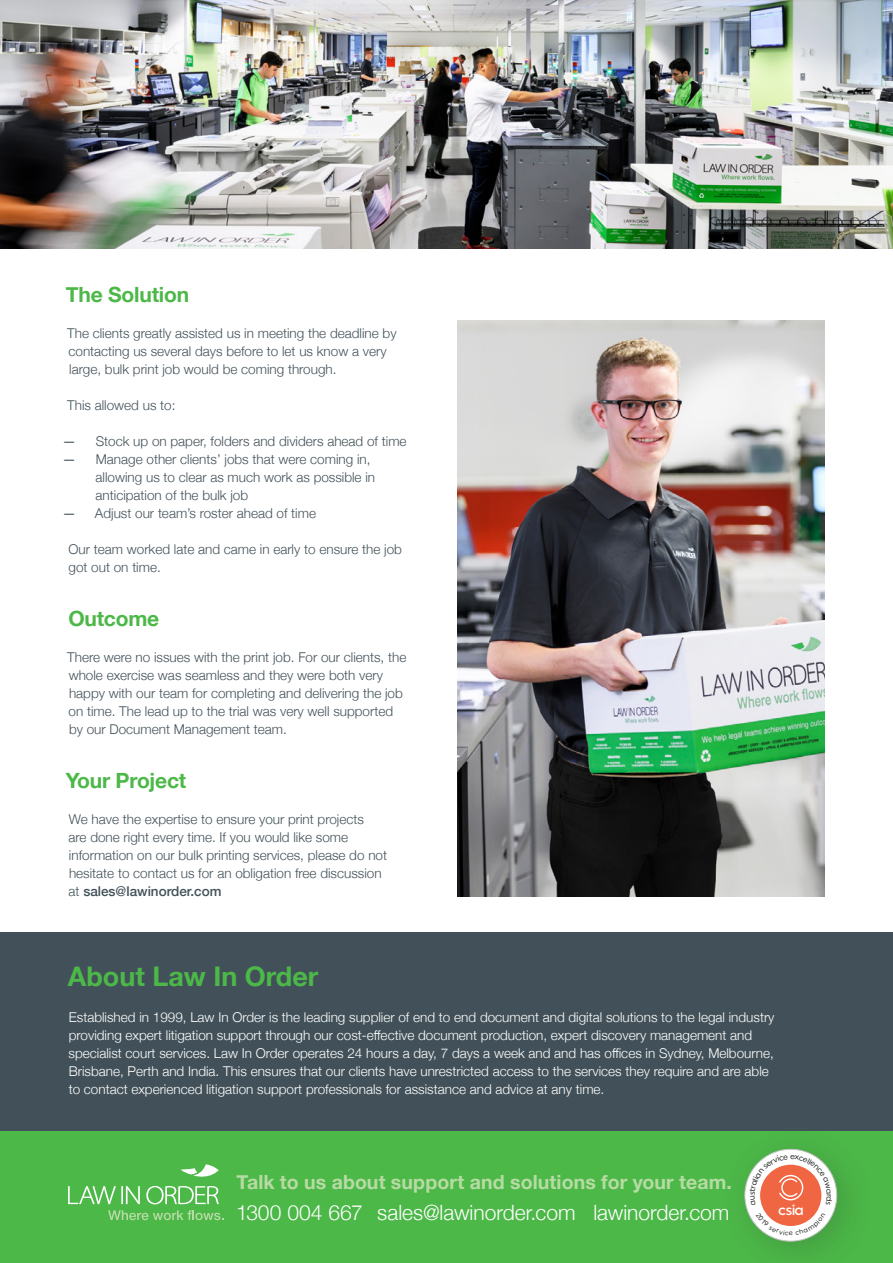
<style>
.page{position:relative;width:893px;height:1263px;background:#fff}
.page>*{position:absolute;margin:0;border:0;box-sizing:border-box;transform-origin:0 0}
.t1{font:700 27px "Helvetica Neue";color:#4cb848}
.t2{font:300 21px "Helvetica Neue";color:#fff}
.t3{font:700 21px "Helvetica Neue";letter-spacing:-.01em;color:#4cb848}
.t4{font:700 19.5px "Helvetica Neue";letter-spacing:.005em;color:#b8dba5}
.t5{font:500 14.4px "Uniform";color:#fff}
.t6{font:300 13.5px/18px "Helvetica Neue";color:#425159}
.t7{font:300 13.5px/18px "Helvetica Neue";color:#fff}
.s1{font-family:"Helvetica Neue LT Std";font-weight:400}
.s2{font-weight:500}
</style>
<div class="page">
<div style="left:0;top:1130px;width:893px;height:133px;background:#4cb848"></div>
<svg style="left:68px;top:1186px;width:151px;height:18px"></svg>
<svg style="left:180px;top:1164px;width:39px;height:13px"></svg>
<svg style="left:108px;top:1210px;width:116px;height:10px"></svg>
<div style="left:719px;top:1123px;width:158px;height:140px;background:#231f20;opacity:.2"></div>
<svg style="left:745px;top:1149px;width:92px;height:92px"></svg>
<div style="left:760px;top:1165px;width:61px;height:61px;background:#f06542;border-radius:50%"></div>
<div style="left:0;top:932px;width:893px;height:198px;background:#425159"></div>
<img style="left:0;top:0;width:893px;height:248px">
<img style="left:457px;top:320px;width:368px;height:576px">
<svg style="left:756px;top:1212px;width:69px;height:23px"></svg>
<svg style="left:750px;top:1155px;width:82px;height:50px"></svg>
<p class="t3" style="left:66px;top:278px;width:125px">The Solution</p>
<p class="t6" style="left:67px;top:323px;width:331px">The clients greatly assisted us in meeting the deadline by contacting us several days before to let us know a very large, bulk print job would be coming through.</p>
<p class="t6" style="left:67px;top:395px;width:110px">This allowed us to:</p>
<p class="t6" style="left:62px;top:431px;width:346px"><span class="s1">—</span> Stock up on paper, folders and dividers ahead of time</p>
<p class="t6" style="left:96px;top:449px;width:281px;text-indent:-33px"><span class="s1">—</span> Manage other clients’ jobs that were coming in, allowing us to clear as much work as possible in anticipation of the bulk job</p>
<p class="t6" style="left:62px;top:503px;width:255px"><span class="s1">—</span> Adjust our team’s roster ahead of time</p>
<p class="t6" style="left:69px;top:539px;width:335px">Our team worked late and came in early to ensure the job got out on time.</p>
<p class="t3" style="left:68px;top:602px;width:92px">Outcome</p>
<p class="t6" style="left:67px;top:647px;width:341px">There were no issues with the print job. For our clients, the whole exercise was seamless and they were both very happy with our team for completing and delivering the job on time. The lead up to the trial was very well supported by our Document Management team.</p>
<p class="t3" style="left:66px;top:764px;width:122px">Your Project</p>
<p class="t6" style="left:69px;top:809px;width:320px">We have the expertise to ensure your print projects<br>are done right every time. If you would like some information on our bulk printing services, please do not hesitate to contact us for an obligation free discussion at <span class="s2">sales@lawinorder.com</span></p>
<p class="t1" style="left:68px;top:955px;width:252px">About Law In Order</p>
<p class="t7" style="left:69px;top:1007px;width:707px">Established in 1999, Law In Order is the leading supplier of end to end document and digital solutions to the legal industry providing expert litigation support through our cost-effective document production, expert discovery management and specialist court services. Law In Order operates 24 hours a day, 7 days a week and and has offices in Sydney, Melbourne, Brisbane, Perth and India. This ensures that our clients have unrestricted access to the services they require and are able to contact experienced litigation support professionals for assistance and advice at any time.</p>
<h3 class="t4" style="left:237px;top:1167px;width:497px">Talk to us about support and solutions for your team.</h3>
<h2 class="t2" style="left:236px;top:1196px;width:495px">1300 004 667 sales@lawinorder.com lawinorder.com</h2>
<p class="t5" style="left:778px;top:1201px;width:27px">csia</p>
</div>
